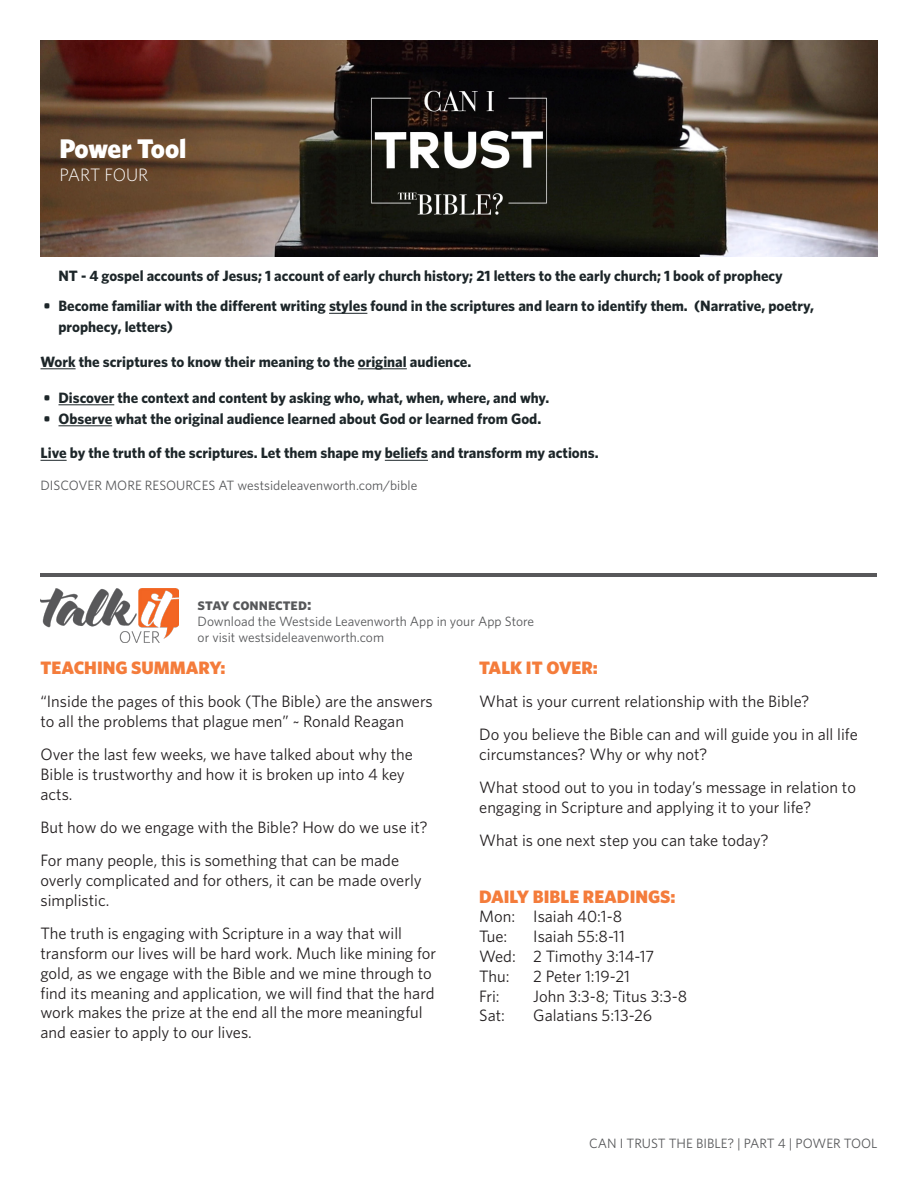
<style>
.page{position:relative;width:918px;height:1188px;background:#fff}
.page>*{position:absolute;margin:0;border:0;box-sizing:border-box;transform-origin:0 0}
.t1{font:900 27px "Whitney HTF";letter-spacing:-.015em;color:#fff}
.TIO-paragraph{font:900 18px "Whitney HTF";color:#f47c3b}
.H2_Orange_after_list{font:900 18px "Whitney HTF";color:#f47c3b}
.t2{font:300 18px "Whitney HTF";letter-spacing:-.005em;color:#fff}
.TIO-paragraph-2{font:16.5px/19.8px "Whitney HTF";color:#231f20}
.TIO-Scriptures{font:16.5px/19.8px "Whitney HTF";color:#231f20}
.t3{font:16.5px "Whitney HTF Bold SC";letter-spacing:-.01em;color:#57585a}
.Fillin_Bold_-pad_top{font:700 15px/21px "Whitney HTF";color:#1d2629}
.Footer_Info{font:13.5px/16.2px "Whitney HTF";color:#57585a}
</style>
<div class="page">
<img style="left:40px;top:40px;width:838px;height:216px">
<hr style="left:329px;top:313px;width:38px;height:1px;background:#1d2629">
<hr style="left:40px;top:369px;width:36px;height:1px;background:#1d2629">
<hr style="left:358px;top:369px;width:49px;height:1px;background:#1d2629">
<hr style="left:58px;top:405px;width:56px;height:1px;background:#1d2629">
<hr style="left:58px;top:426px;width:54px;height:1px;background:#1d2629">
<svg style="left:40px;top:460px;width:27px;height:1px"></svg>
<hr style="left:385px;top:460px;width:43px;height:1px;background:#1d2629">
<img style="left:40px;top:588px;width:138px;height:55px">
<hr style="left:40px;top:573px;width:838px;height:4px;background:#58585a">
<h1 class="t1" style="left:59px;top:132px;width:129px">Power Tool</h1>
<p class="t2" style="left:59px;top:165px;width:90px">PART FOUR</p>
<p class="Fillin_Bold_-pad_top" style="left:58px;top:265px;width:726px">NT - 4 gospel accounts of Jesus; 1 account of early church history; 21 letters to the early church; 1 book of prophecy</p>
<p class="Fillin_Bold_-pad_top" style="left:58px;top:295px;width:757px;text-indent:-15px">• Become familiar with the different writing styles found in the scriptures and learn to identify them. (Narrative, poetry, prophecy, letters)</p>
<p class="Fillin_Bold_-pad_top" style="left:40px;top:351px;width:432px">Work the scriptures to know their meaning to the original audience.</p>
<p class="Fillin_Bold_-pad_top" style="left:44px;top:387px;width:507px">• Discover the context and content by asking who, what, when, where, and why.</p>
<p class="Fillin_Bold_-pad_top" style="left:44px;top:408px;width:499px">• Observe what the original audience learned about God or learned from God.</p>
<p class="Fillin_Bold_-pad_top" style="left:40px;top:442px;width:560px">Live by the truth of the scriptures. Let them shape my beliefs and transform my actions.</p>
<p class="Footer_Info" style="left:40px;top:476px;width:378px">DISCOVER MORE RESOURCES AT westsideleavenworth.com/bible</p>
<p class="t3" style="left:198px;top:594px;width:115px">stay connected:</p>
<p class="Footer_Info" style="left:198px;top:613px;width:338px">Download the Westside Leavenworth App in your App Store or visit westsideleavenworth.com</p>
<p class="TIO-paragraph" style="left:40px;top:656px;width:187px">TEACHING SUMMARY:</p>
<p class="TIO-paragraph-2" style="left:40px;top:691px;width:394px">“Inside the pages of this book (The Bible) are the answers to all the problems that plague men” ~ Ronald Reagan</p>
<p class="TIO-paragraph-2" style="left:40px;top:744px;width:374px">Over the last few weeks, we have talked about why the<br>Bible is trustworthy and how it is broken up into 4 key acts.</p>
<p class="TIO-paragraph-2" style="left:40px;top:817px;width:389px">But how do we engage with the Bible? How do we use it?</p>
<p class="TIO-paragraph-2" style="left:40px;top:850px;width:383px">For many people, this is something that can be made overly complicated and for others, it can be made overly simplistic.</p>
<p class="TIO-paragraph-2" style="left:40px;top:923px;width:397px">The truth is engaging with Scripture in a way that will transform our lives will be hard work. Much like mining for gold, as we engage with the Bible and we mine through to find its meaning and application, we will find that the hard work makes the prize at the end all the more meaningful and easier to apply to our lives.</p>
<p class="TIO-paragraph" style="left:479px;top:656px;width:120px">TALK IT OVER:</p>
<p class="TIO-paragraph-2" style="left:479px;top:691px;width:332px">What is your current relationship with the Bible?</p>
<p class="TIO-paragraph-2" style="left:479px;top:724px;width:380px">Do you believe the Bible can and will guide you in all life circumstances? Why or why not?</p>
<p class="TIO-paragraph-2" style="left:479px;top:777px;width:378px">What stood out to you in today’s message in relation to engaging in Scripture and applying it to your life?</p>
<p class="TIO-paragraph-2" style="left:479px;top:830px;width:291px">What is one next step you can take today?</p>
<p class="H2_Orange_after_list" style="left:479px;top:885px;width:198px">DAILY BIBLE READINGS:</p>
<p class="TIO-Scriptures" style="left:479px;top:906px;width:144px">Mon: Isaiah 40:1-8<br>Tue:</p>
<p class="TIO-Scriptures" style="left:533px;top:926px;width:93px">Isaiah 55:8-11</p>
<p class="TIO-Scriptures" style="left:479px;top:946px;width:177px">Wed: 2 Timothy 3:14-17</p>
<p class="TIO-Scriptures" style="left:479px;top:966px;width:32px">Thu:</p>
<p class="TIO-Scriptures" style="left:533px;top:966px;width:98px">2 Peter 1:19-21</p>
<p class="TIO-Scriptures" style="left:479px;top:986px;width:22px">Fri:</p>
<p class="TIO-Scriptures" style="left:533px;top:986px;width:155px">John 3:3-8; Titus 3:3-8</p>
<p class="TIO-Scriptures" style="left:479px;top:1005px;width:27px">Sat:</p>
<p class="TIO-Scriptures" style="left:533px;top:1005px;width:121px">Galatians 5:13-26</p>
<p class="Footer_Info" style="left:589px;top:1134px;width:290px">CAN I TRUST THE BIBLE? | PART 4 | POWER TOOL</p>
</div>
